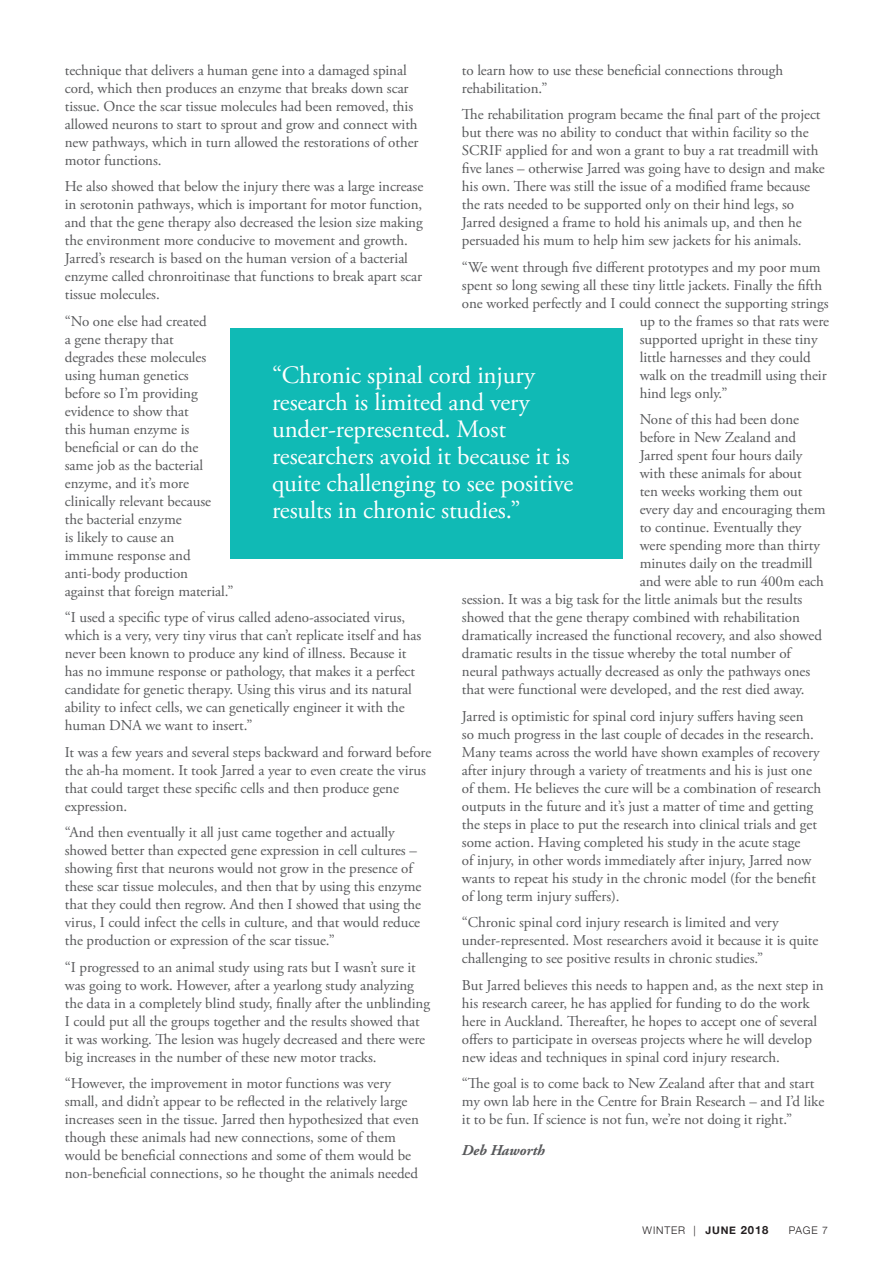
<style>
.page{position:relative;width:893px;height:1263px;background:#fff}
.page>*{position:absolute;margin:0;border:0;box-sizing:border-box;transform-origin:0 0}
.t1{font:24.9px/27px "Adobe Garamond Pro";letter-spacing:-.005em;color:#fff}
.Body{font:15px/18px "Adobe Garamond Pro";letter-spacing:-.005em;color:#57585a}
.Body-2{font:italic 700 15px "Adobe Garamond Pro";letter-spacing:-.005em;color:#57585a}
.t2{font:300 10.5px "Helvetica Neue";letter-spacing:.08em;color:#231f20}
.s1{font-weight:700}
.s2{font-weight:700;font-size:11.25px}
</style>
<div class="page">
<div style="left:230px;top:328px;width:393px;height:231px;background:#10bab5"></div>
<p class="Body" style="left:462px;top:61px;width:323px">to learn how to use these beneficial connections through rehabilitation.”</p>
<p class="Body" style="left:462px;top:106px;width:364px">The rehabilitation program became the final part of the project but there was no ability to conduct that within facility so the SCRIF applied for and won a grant to buy a rat treadmill with five lanes – otherwise Jarred was going have to design and make his own. There was still the issue of a modified frame because the rats needed to be supported only on their hind legs, so Jarred designed a frame to hold his animals up, and then he persuaded his mum to help him sew jackets for his animals.</p>
<p class="Body" style="left:462px;top:258px;width:360px">“We went through five different prototypes and my poor mum</p>
<p class="Body" style="left:462px;top:276px;width:362px">spent so long sewing all these tiny little jackets. Finally the fifth</p>
<p class="Body" style="left:462px;top:294px;width:368px">one worked perfectly and I could connect the supporting strings</p>
<p class="Body" style="left:640px;top:312px;width:191px">up to the frames so that rats were</p>
<p class="Body" style="left:640px;top:330px;width:179px">supported upright in these tiny</p>
<p class="Body" style="left:640px;top:348px;width:172px">little harnesses and they could</p>
<p class="Body" style="left:640px;top:366px;width:188px">walk on the treadmill using their</p>
<p class="Body" style="left:640px;top:384px;width:89px">hind legs only.”</p>
<p class="Body" style="left:640px;top:411px;width:161px">None of this had been done</p>
<p class="Body" style="left:640px;top:429px;width:158px">before in New Zealand and</p>
<p class="Body" style="left:640px;top:447px;width:164px">Jarred spent four hours daily</p>
<p class="Body" style="left:640px;top:465px;width:164px">with these animals for about</p>
<p class="Body" style="left:640px;top:483px;width:164px">ten weeks working them out</p>
<p class="Body" style="left:640px;top:501px;width:187px">every day and encouraging them</p>
<p class="Body" style="left:640px;top:519px;width:163px">to continue. Eventually they</p>
<p class="Body" style="left:640px;top:537px;width:182px">were spending more than thirty</p>
<p class="Body" style="left:640px;top:555px;width:174px">minutes daily on the treadmill</p>
<p class="Body" style="left:640px;top:573px;width:186px">and were able to run 400m each</p>
<p class="Body" style="left:462px;top:591px;width:342px">session. It was a big task for the little animals but the results</p>
<p class="Body" style="left:462px;top:609px;width:340px">showed that the gene therapy combined with rehabilitation</p>
<p class="Body" style="left:462px;top:627px;width:362px">dramatically increased the functional recovery, and also showed</p>
<p class="Body" style="left:462px;top:645px;width:330px">dramatic results in the tissue whereby the total number of</p>
<p class="Body" style="left:462px;top:663px;width:350px">neural pathways actually decreased as only the pathways ones</p>
<p class="Body" style="left:462px;top:681px;width:344px">that were functional were developed, and the rest died away.</p>
<p class="Body" style="left:462px;top:707px;width:361px">Jarred is optimistic for spinal cord injury suffers having seen<br>so much progress in the last couple of decades in the research.<br>Many teams across the world have shown examples of recovery after injury through a variety of treatments and his is just one of them. He believes the cure will be a combination of research outputs in the future and it’s just a matter of time and getting the steps in place to put the research into clinical trials and get some action. Having completed his study in the acute stage<br>of injury, in other words immediately after injury, Jarred now wants to repeat his study in the chronic model (for the benefit of long term injury suffers).</p>
<p class="Body" style="left:462px;top:914px;width:358px">“Chronic spinal cord injury research is limited and very under-represented. Most researchers avoid it because it is quite challenging to see positive results in chronic studies.”</p>
<p class="Body" style="left:462px;top:976px;width:363px">But Jarred believes this needs to happen and, as the next step in his research career, he has applied for funding to do the work here in Auckland. Thereafter, he hopes to accept one of several offers to participate in overseas projects where he will develop new ideas and techniques in spinal cord injury research.</p>
<p class="Body" style="left:462px;top:1075px;width:364px">“The goal is to come back to New Zealand after that and start my own lab here in the Centre for Brain Research – and I’d like it to be fun. If science is not fun, we’re not doing it right.”</p>
<p class="Body-2" style="left:462px;top:1142px;width:84px">Deb Haworth</p>
<p class="Body" style="left:65px;top:61px;width:355px">technique that delivers a human gene into a damaged spinal cord, which then produces an enzyme that breaks down scar tissue. Once the scar tissue molecules had been removed, this allowed neurons to start to sprout and grow and connect with new pathways, which in turn allowed the restorations of other motor functions.</p>
<p class="Body" style="left:65px;top:178px;width:360px">He also showed that below the injury there was a large increase in serotonin pathways, which is important for motor function, and that the gene therapy also decreased the lesion size making the environment more conducive to movement and growth.<br>Jarred’s research is based on the human version of a bacterial enzyme called chronroitinase that functions to break apart scar tissue molecules.</p>
<p class="Body" style="left:65px;top:312px;width:170px">“No one else had created<br>a gene therapy that<br>degrades these molecules using human genetics<br>before so I’m providing evidence to show that<br>this human enzyme is beneficial or can do the<br>same job as the bacterial enzyme, and it’s more clinically relevant because<br>the bacterial enzyme<br>is likely to cause an<br>immune response and anti-body production<br>against that foreign material.”</p>
<p class="Body" style="left:65px;top:609px;width:358px">“I used a specific type of virus called adeno-associated virus, which is a very, very tiny virus that can’t replicate itself and has never been known to produce any kind of illness. Because it has no immune response or pathology, that makes it a perfect candidate for genetic therapy. Using this virus and its natural ability to infect cells, we can genetically engineer it with the human DNA we want to insert.”</p>
<p class="Body" style="left:65px;top:743px;width:368px">It was a few years and several steps backward and forward before the ah-ha moment. It took Jarred a year to even create the virus that could target these specific cells and then produce gene expression.</p>
<p class="Body" style="left:65px;top:824px;width:358px">“And then eventually it all just came together and actually showed better than expected gene expression in cell cultures – showing first that neurons would not grow in the presence of these scar tissue molecules, and then that by using this enzyme that they could then regrow. And then I showed that using the virus, I could infect the cells in culture, and that would reduce the production or expression of the scar tissue.”</p>
<p class="Body" style="left:65px;top:958px;width:367px">“I progressed to an animal study using rats but I wasn’t sure it was going to work. However, after a yearlong study analyzing the data in a completely blind study, finally after the unblinding I could put all the groups together and the results showed that it was working. The lesion was hugely decreased and there were big increases in the number of these new motor tracks.</p>
<p class="Body" style="left:65px;top:1075px;width:356px">“However, the improvement in motor functions was very small, and didn’t appear to be reflected in the relatively large increases seen in the tissue. Jarred then hypothesized that even though these animals had new connections, some of them would be beneficial connections and some of them would be non-beneficial connections, so he thought the animals needed</p>
<p class="t1" style="left:272px;top:362px;width:303px">“Chronic spinal cord injury research is limited and very under-represented. Most researchers avoid it because it is quite challenging to see positive results in chronic studies.”</p>
<p class="t2" style="left:643px;top:1221px;width:127px">WINTER | <span class="s1">JUNE</span> <span class="s2">2018</span></p>
<p class="t2" style="left:789px;top:1221px;width:41px">PAGE 7</p>
</div>
